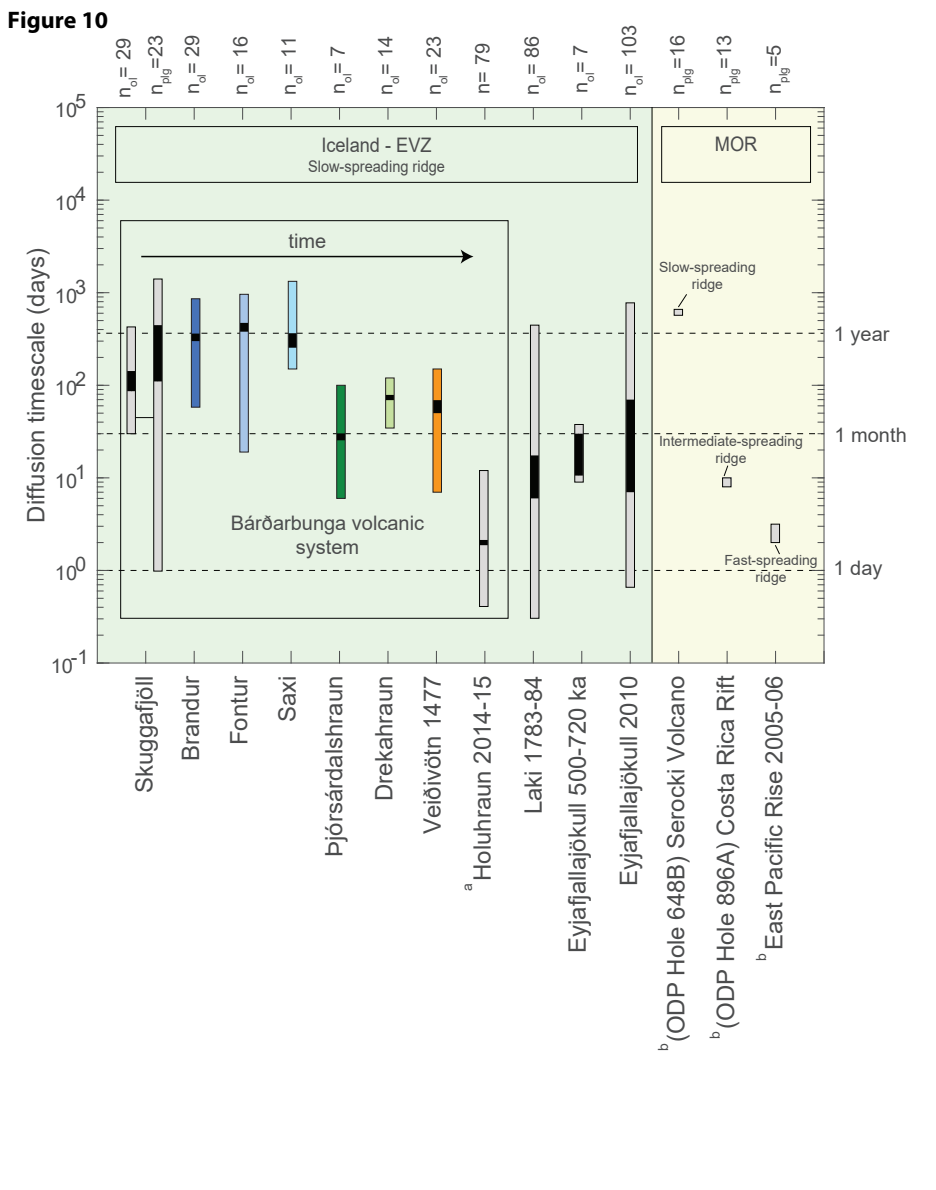
<style>
.page{position:relative;width:936px;height:1190px;background:#fff}
.page>*{position:absolute;margin:0;border:0;box-sizing:border-box;transform-origin:0 0}
.t1{font:24px/47.8px "Arial";color:#4b4c4d;text-align:right}
.t2{font:700 24px "Myriad Pro";color:#000}
.t3{font:20px/24px "Arial";color:#4b4c4d;text-align:center}
.t4{font:20px "Arial";color:#4b4c4d;scale:.91 1}
.t5{font:16px "Arial";color:#4b4c4d;scale:.91 1}
.t6{font:14px/16.8px "Arial";color:#4b4c4d;text-align:center}
</style>
<div class="page">
<div style="left:97px;top:107px;width:556px;height:555px;background:#e7f3e4"></div>
<div style="left:653px;top:108px;width:171px;height:555px;background:#f9fae6"></div>
<div style="left:626px;top:303px;width:9px;height:285px;background:#dcdbda;border:1px solid #040503"></div>
<div style="left:574px;top:424px;width:10px;height:58px;background:#dcdbda;border:1px solid #040503"></div>
<div style="left:530px;top:325px;width:9px;height:294px;background:#dcdbda;border:1px solid #040503"></div>
<div style="left:479px;top:470px;width:9px;height:137px;background:#dcdbda;border:1px solid #040503"></div>
<div style="left:153px;top:279px;width:9px;height:292px;background:#dcdbda;border:1px solid #040503"></div>
<div style="left:722px;top:478px;width:9px;height:9px;border:1px solid #040503"></div>
<div style="left:771px;top:524px;width:9px;height:19px;background:#dcdbda;border:1px solid #040503"></div>
<div style="left:674px;top:309px;width:9px;height:7px;background:#dcdbda;border:1px solid #040503"></div>
<div style="left:575px;top:434px;width:8px;height:42px;background:#050504"></div>
<div style="left:127px;top:327px;width:9px;height:107px;background:#dcdbda;border:1px solid #040503"></div>
<div style="left:127px;top:371px;width:8px;height:20px;background:#040503"></div>
<div style="left:154px;top:325px;width:8px;height:56px;background:#040503"></div>
<div style="left:433px;top:369px;width:9px;height:123px;background:#f7961d;border:1px solid #231f20"></div>
<div style="left:191px;top:299px;width:9px;height:108px;background:#4772b8;border:1px solid #231f20"></div>
<div style="left:240px;top:294px;width:9px;height:158px;background:#a7c5e7;border:1px solid #231f20"></div>
<div style="left:288px;top:281px;width:9px;height:88px;background:#a5def4;border:1px solid #231f20"></div>
<div style="left:336px;top:385px;width:9px;height:114px;background:#128942;border:1px solid #231f20"></div>
<hr style="left:97px;top:663px;width:727px;height:1px;background:#4b4c4d">
<hr style="left:97px;top:107px;width:727px;height:1px;background:#4b4c4d">
<svg style="left:145px;top:651px;width:1px;height:12px"></svg>
<svg style="left:194px;top:651px;width:1px;height:12px"></svg>
<svg style="left:242px;top:651px;width:1px;height:12px"></svg>
<svg style="left:291px;top:651px;width:1px;height:12px"></svg>
<svg style="left:339px;top:651px;width:1px;height:12px"></svg>
<svg style="left:387px;top:651px;width:1px;height:12px"></svg>
<svg style="left:436px;top:651px;width:1px;height:12px"></svg>
<svg style="left:484px;top:651px;width:1px;height:12px"></svg>
<svg style="left:533px;top:651px;width:1px;height:12px"></svg>
<svg style="left:581px;top:651px;width:1px;height:12px"></svg>
<svg style="left:630px;top:651px;width:1px;height:12px"></svg>
<svg style="left:678px;top:651px;width:1px;height:12px"></svg>
<svg style="left:727px;top:651px;width:1px;height:12px"></svg>
<svg style="left:775px;top:651px;width:1px;height:12px"></svg>
<hr style="left:97px;top:108px;width:1px;height:555px;background:#4b4c4d">
<hr style="left:824px;top:108px;width:1px;height:555px;background:#4b4c4d">
<svg style="left:97px;top:570px;width:721px;height:21px"></svg>
<svg style="left:97px;top:477px;width:12px;height:22px"></svg>
<svg style="left:97px;top:385px;width:12px;height:21px"></svg>
<svg style="left:97px;top:329px;width:721px;height:5px"></svg>
<svg style="left:97px;top:292px;width:12px;height:22px"></svg>
<svg style="left:97px;top:200px;width:12px;height:21px"></svg>
<svg style="left:97px;top:108px;width:12px;height:14px"></svg>
<svg style="left:818px;top:570px;width:6px;height:21px"></svg>
<svg style="left:812px;top:477px;width:12px;height:22px"></svg>
<svg style="left:812px;top:385px;width:12px;height:21px"></svg>
<svg style="left:818px;top:329px;width:6px;height:5px"></svg>
<svg style="left:812px;top:292px;width:12px;height:22px"></svg>
<svg style="left:812px;top:200px;width:12px;height:21px"></svg>
<svg style="left:812px;top:108px;width:12px;height:14px"></svg>
<div style="left:385px;top:378px;width:9px;height:50px;background:#c6e0a0;border:1px solid #231f20"></div>
<div style="left:115px;top:126px;width:523px;height:57px;border:1px solid #040503"></div>
<hr style="left:141px;top:256px;width:323px;height:1px;background:#040503">
<svg style="left:461px;top:249px;width:12px;height:15px"></svg>
<hr style="left:652px;top:107px;width:1px;height:555px;background:#040503">
<div style="left:661px;top:126px;width:150px;height:57px;border:1px solid #040503"></div>
<div style="left:192px;top:334px;width:8px;height:7px;background:#040503"></div>
<div style="left:240px;top:323px;width:8px;height:9px;background:#040503"></div>
<div style="left:289px;top:333px;width:8px;height:15px;background:#040503"></div>
<svg style="left:97px;top:433px;width:721px;height:7px"></svg>
<div style="left:386px;top:395px;width:8px;height:5px;background:#040503"></div>
<div style="left:433px;top:400px;width:8px;height:13px;background:#040503"></div>
<div style="left:480px;top:540px;width:8px;height:5px;background:#040503"></div>
<div style="left:531px;top:455px;width:8px;height:43px;background:#040503"></div>
<div style="left:626px;top:400px;width:8px;height:92px;background:#040503"></div>
<svg style="left:678px;top:294px;width:9px;height:14px"></svg>
<svg style="left:723px;top:465px;width:8px;height:22px"></svg>
<svg style="left:775px;top:545px;width:5px;height:10px"></svg>
<svg style="left:135px;top:417px;width:19px;height:1px"></svg>
<p class="t2" style="left:8px;top:5px;width:102px">Figure 10</p>
<p class="t3" style="left:55px;top:98px;width:33px">105</p>
<p class="t3" style="left:111px;top:98px;width:61px;rotate:-90deg">n<sub>ol</sub>= 29</p>
<p class="t3" style="left:55px;top:191px;width:33px">104</p>
<p class="t1" style="left:12px;top:523px;width:276px;rotate:-90deg">Diffusion timescale (days)</p>
<p class="t3" style="left:55px;top:284px;width:33px">103</p>
<p class="t3" style="left:55px;top:376px;width:33px">102</p>
<p class="t3" style="left:55px;top:469px;width:33px">101</p>
<p class="t3" style="left:55px;top:560px;width:33px">100</p>
<p class="t3" style="left:228px;top:95px;width:61px;rotate:-90deg">n<sub>ol</sub>= 16</p>
<p class="t3" style="left:470px;top:94px;width:52px;rotate:-90deg">n= 79</p>
<p class="t3" style="left:520px;top:95px;width:61px;rotate:-90deg">n<sub>ol</sub>= 86</p>
<p class="t3" style="left:617px;top:96px;width:72px;rotate:-90deg">n<sub>ol</sub>= 103</p>
<p class="t3" style="left:137px;top:95px;width:62px;line-height:36.4px;text-align:left;rotate:-90deg">n<sub>plg</sub>=23 n<sub>ol</sub>= 29</p>
<p class="t3" style="left:665px;top:95px;width:62px;rotate:-90deg">n<sub>plg</sub>=16</p>
<p class="t3" style="left:712px;top:95px;width:62px;rotate:-90deg">n<sub>plg</sub>=13</p>
<p class="t3" style="left:422px;top:95px;width:61px;rotate:-90deg">n<sub>ol</sub>= 23</p>
<p class="t3" style="left:373px;top:95px;width:61px;rotate:-90deg">n<sub>ol</sub>= 14</p>
<p class="t3" style="left:277px;top:95px;width:61px;rotate:-90deg">n<sub>ol</sub>= 11</p>
<p class="t3" style="left:568px;top:93px;width:50px;rotate:-90deg">n<sub>ol</sub>= 7</p>
<p class="t3" style="left:762px;top:94px;width:51px;rotate:-90deg">n<sub>plg</sub>=5</p>
<p class="t3" style="left:326px;top:94px;width:50px;rotate:-90deg">n<sub>ol</sub>= 7</p>
<p class="t4" style="left:321px;top:131px;width:123px">Iceland - EVZ</p>
<p class="t5" style="left:308px;top:156px;width:152px">Slow-spreading ridge</p>
<p class="t3" style="left:288px;top:228px;width:39px">time</p>
<p class="t3" style="left:231px;top:511px;width:195px">Bárðarbunga volcanic system</p>
<p class="t4" style="left:715px;top:130px;width:48px">MOR</p>
<p class="t6" style="left:659px;top:259px;width:98px">Slow-spreading ridge</p>
<p class="t6" style="left:659px;top:433px;width:145px">Intermediate-spreading ridge</p>
<p class="t6" style="left:724px;top:552px;width:95px">Fast-spreading ridge</p>
<p class="t3" style="left:834px;top:322px;width:57px">1 year</p>
<p class="t3" style="left:835px;top:423px;width:74px">1 month</p>
<p class="t3" style="left:834px;top:556px;width:50px">1 day</p>
<p class="t3" style="left:51px;top:649px;width:40px">10-1</p>
<p class="t1" style="left:167px;top:857px;width:183px;rotate:-90deg">Brandur<br>Fontur<br>Saxi<br>Þjórsárdalshraun</p>
<p class="t1" style="left:408px;top:834px;width:160px;rotate:-90deg">Veiðivötn 1477</p>
<p class="t1" style="left:120px;top:793px;width:119px;rotate:-90deg">Skuggafjöll</p>
<p class="t1" style="left:701px;top:1029px;width:355px;line-height:48.4px;rotate:-90deg">(ODP Hole 896A) Costa Rica Rift<br>East Pacific Rise 2005-06</p>
<p class="t1" style="left:652px;top:1042px;width:368px;rotate:-90deg">(ODP Hole 648B) Serocki Volcano</p>
<p class="t1" style="left:458px;top:881px;width:207px;rotate:-90deg">Holuhraun 2014-15</p>
<p class="t1" style="left:553px;top:953px;width:279px;rotate:-90deg">Eyjafjallajökull 500-720 ka</p>
<p class="t1" style="left:509px;top:814px;width:140px;rotate:-90deg">Laki 1783-84</p>
<p class="t1" style="left:605px;top:886px;width:212px;rotate:-90deg">Eyjafjallajökull 2010</p>
<p class="t1" style="left:360px;top:801px;width:127px;rotate:-90deg">Drekahraun</p>
<p class="t6" style="left:459px;top:891px;width:9px;rotate:-90deg">a</p>
<p class="t6" style="left:753px;top:961px;width:9px;rotate:-90deg">b</p>
<p class="t6" style="left:706px;top:1039px;width:9px;rotate:-90deg">b</p>
<p class="t6" style="left:655px;top:1051px;width:9px;rotate:-90deg">b</p>
</div>
